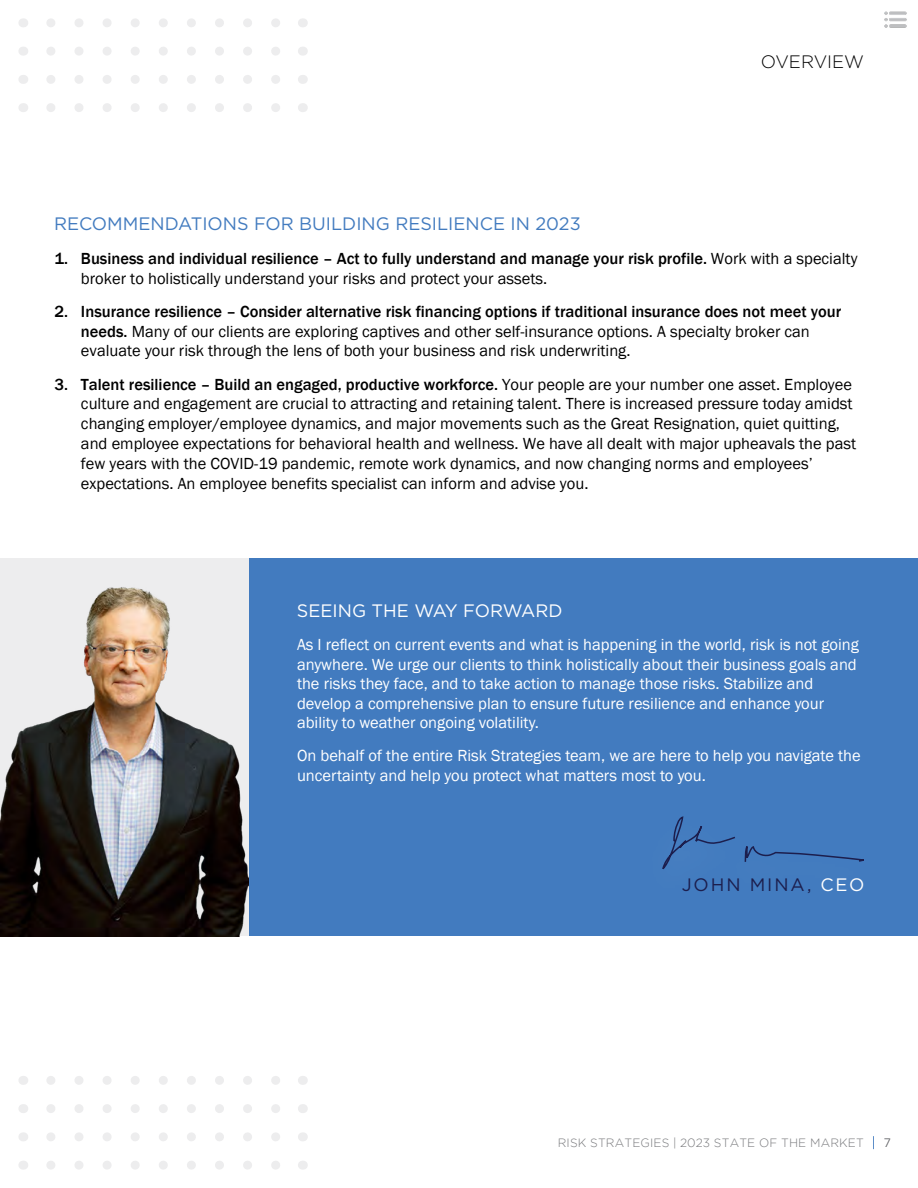
<style>
.page{position:relative;width:918px;height:1188px;background:#fff}
.page>*{position:absolute;margin:0;border:0;box-sizing:border-box;transform-origin:0 0}
.t1{font:18px "Gotham";color:#427bbf}
.t2{font:18px "Gotham";color:#fff}
.t3{font:18px "Gotham";letter-spacing:.105em;color:#1c1e4d}
.t4{font:300 18px "Gotham";color:#000}
.t5{font:16.5px/19.8px "Franklin Gothic";color:#000}
.t6{font:16.5px/19.5px "Franklin Gothic";color:#fff}
.t7{font:500 16.5px/19.8px "Franklin Gothic";color:#000}
.t8{font:300 12px "Gotham";letter-spacing:.015em;color:#77787b}
.s1{font-weight:400}
.s2{font-weight:500}
.s3{color:#fff}
</style>
<div class="page">
<img style="left:884px;top:11px;width:23px;height:17px">
<div style="left:0;top:558px;width:918px;height:378px;background:#427bbf"></div>
<img style="left:0;top:558px;width:248px;height:378px">
<svg style="left:662px;top:816px;width:51px;height:54px"></svg>
<svg style="left:744px;top:846px;width:120px;height:16px"></svg>
<svg style="left:873px;top:1136px;width:1px;height:13px"></svg>
<svg style="left:51px;top:75px;width:229px;height:9px"></svg>
<svg style="left:51px;top:103px;width:229px;height:9px"></svg>
<svg style="left:51px;top:18px;width:229px;height:9px"></svg>
<svg style="left:51px;top:47px;width:229px;height:9px"></svg>
<svg style="left:51px;top:1132px;width:229px;height:9px"></svg>
<svg style="left:51px;top:1161px;width:229px;height:9px"></svg>
<svg style="left:51px;top:1076px;width:229px;height:9px"></svg>
<svg style="left:51px;top:1104px;width:229px;height:9px"></svg>
<p class="t4" style="left:761px;top:51px;width:105px">OVERVIEW</p>
<p class="t1" style="left:54px;top:213px;width:528px">RECOMMENDATIONS FOR BUILDING RESILIENCE IN 2023</p>
<p class="t7" style="left:81px;top:248px;width:778px;text-indent:-27px">1. Business and individual resilience – Act to fully understand and manage your risk profile. <span class="s1">Work with a specialty broker to holistically understand your risks and protect your assets.</span></p>
<p class="t5" style="left:81px;top:302px;width:762px;text-indent:-27px"><span class="s2">2. Insurance resilience – Consider alternative risk financing options if traditional insurance does not meet your needs.</span> Many of our clients are exploring captives and other self-insurance options. A specialty broker can evaluate your risk through the lens of both your business and risk underwriting.</p>
<p class="t5" style="left:81px;top:375px;width:777px;text-indent:-27px"><span class="s2">3. Talent resilience – Build an engaged, productive workforce.</span> Your people are your number one asset. Employee culture and engagement are crucial to attracting and retaining talent. There is increased pressure today amidst changing employer/employee dynamics, and major movements such as the Great Resignation, quiet quitting, and employee expectations for behavioral health and wellness. We have all dealt with major upheavals the past few years with the COVID-19 pandemic, remote work dynamics, and now changing norms and employees’ expectations. An employee benefits specialist can inform and advise you.</p>
<p class="t2" style="left:297px;top:599px;width:267px">SEEING THE WAY FORWARD</p>
<p class="t6" style="left:297px;top:635px;width:564px">As I reflect on current events and what is happening in the world, risk is not going anywhere. We urge our clients to think holistically about their business goals and the risks they face, and to take action to manage those risks. Stabilize and develop a comprehensive plan to ensure future resilience and enhance your ability to weather ongoing volatility.</p>
<p class="t6" style="left:297px;top:746px;width:565px">On behalf of the entire Risk Strategies team, we are here to help you navigate the uncertainty and help you protect what matters most to you.</p>
<p class="t3" style="left:682px;top:873px;width:184px">JOHN MINA, <span class="s3">CEO</span></p>
<p class="t8" style="left:558px;top:1136px;width:308px">RISK STRATEGIES | 2023 STATE OF THE MARKET</p>
<p class="t8" style="left:884px;top:1136px;width:9px">7</p>
</div>
